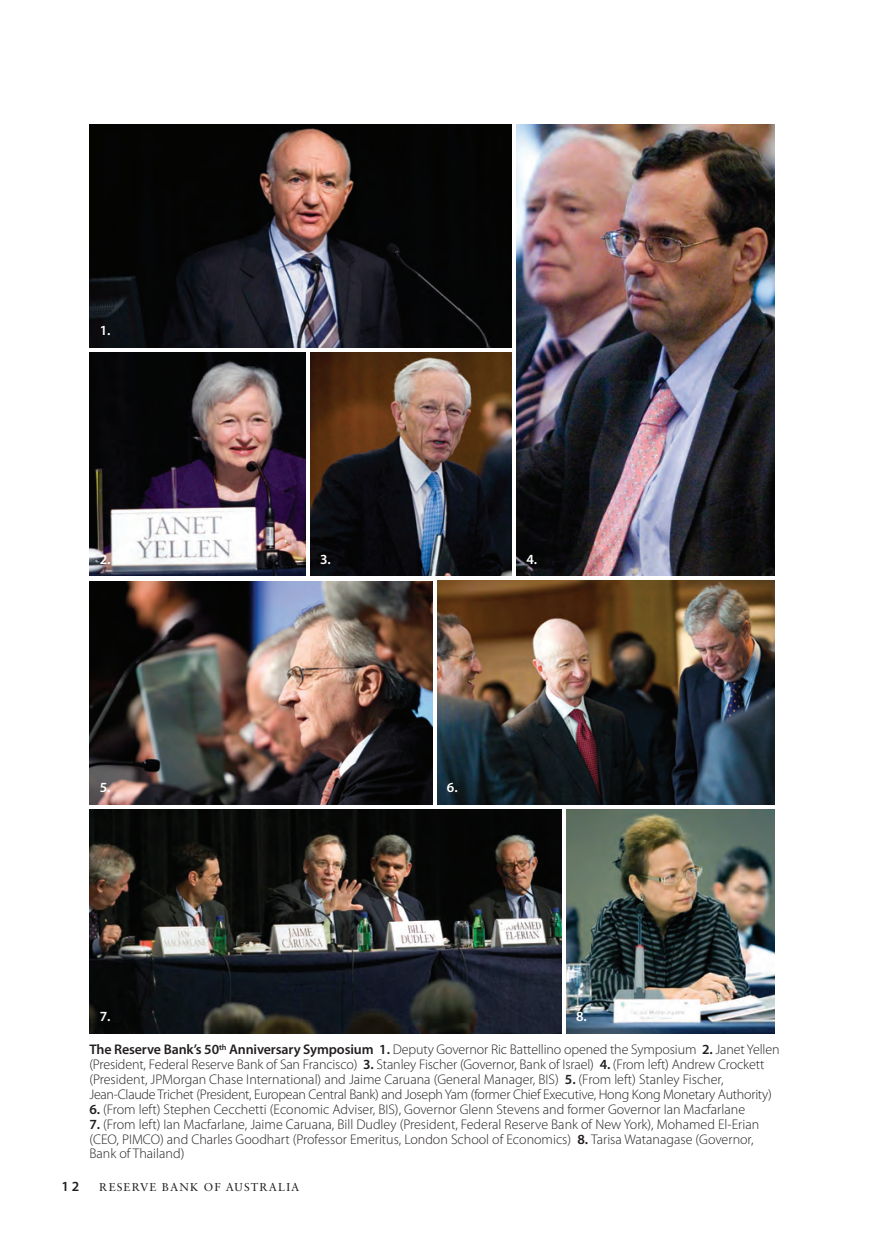
<style>
.page{position:relative;width:874px;height:1241px;background:#fff}
.page>*{position:absolute;margin:0;border:0;box-sizing:border-box;transform-origin:0 0}
.t1{font:300 14px/14.9px "Myriad Pro";color:#231f20}
.t2{font:600 14px "Myriad Pro";color:#fff}
.t3{font:600 14px "Myriad Pro";color:#231f20}
.t4{font:11.38px "Sabon LT Std";letter-spacing:.1em;color:#231f20}
.s1{font-weight:600}
</style>
<div class="page">
<img style="left:90px;top:352px;width:215px;height:223px">
<img style="left:310px;top:352px;width:201px;height:223px">
<img style="left:90px;top:124px;width:421px;height:223px">
<img style="left:90px;top:809px;width:471px;height:223px">
<img style="left:89px;top:581px;width:343px;height:223px">
<img style="left:516px;top:124px;width:258px;height:451px">
<img style="left:566px;top:809px;width:208px;height:223px">
<img style="left:437px;top:581px;width:337px;height:223px">
<p class="t2" style="left:100px;top:322px;width:12px">1.</p>
<p class="t2" style="left:100px;top:550px;width:12px">2.</p>
<p class="t2" style="left:320px;top:550px;width:12px">3.</p>
<p class="t2" style="left:526px;top:550px;width:12px">4.</p>
<p class="t2" style="left:100px;top:778px;width:12px">5.</p>
<p class="t2" style="left:446px;top:778px;width:12px">6.</p>
<p class="t2" style="left:100px;top:1007px;width:12px">7.</p>
<p class="t2" style="left:575px;top:1007px;width:12px">8.</p>
<p class="t1" style="left:89px;top:1041px;width:691px"><span class="s1">The Reserve Bank’s 50</span><sup>th</sup> <span class="s1">Anniversary Symposium 1.</span> Deputy Governor Ric Battellino opened the Symposium <span class="s1">2.</span> Janet Yellen (President, Federal Reserve Bank of San Francisco) <span class="s1">3.</span> Stanley Fischer (Governor, Bank of Israel) <span class="s1">4.</span> (From left) Andrew Crockett (President, JPMorgan Chase International) and Jaime Caruana (General Manager, BIS) <span class="s1">5.</span> (From left) Stanley Fischer, Jean-Claude Trichet (President, European Central Bank) and Joseph Yam (former Chief Executive, Hong Kong Monetary Authority)</p>
<p class="t1" style="left:89px;top:1101px;width:657px"><span class="s1">6.</span> (From left) Stephen Cecchetti (Economic Adviser, BIS), Governor Glenn Stevens and former Governor Ian Macfarlane</p>
<p class="t1" style="left:89px;top:1116px;width:671px"><span class="s1">7.</span> (From left) Ian Macfarlane, Jaime Caruana, Bill Dudley (President, Federal Reserve Bank of New York), Mohamed El-Erian (CEO, PIMCO) and Charles Goodhart (Professor Emeritus, London School of Economics) <span class="s1">8.</span> Tarisa Watanagase (Governor,<br>Bank of Thailand)</p>
<p class="t3" style="left:62px;top:1177px;width:19px">12</p>
<p class="t4" style="left:99px;top:1180px;width:161px">RESERVE BANK OF AUSTRAL</p>
<p class="t4" style="left:286px;top:1180px;width:14px">IA</p>
</div>
